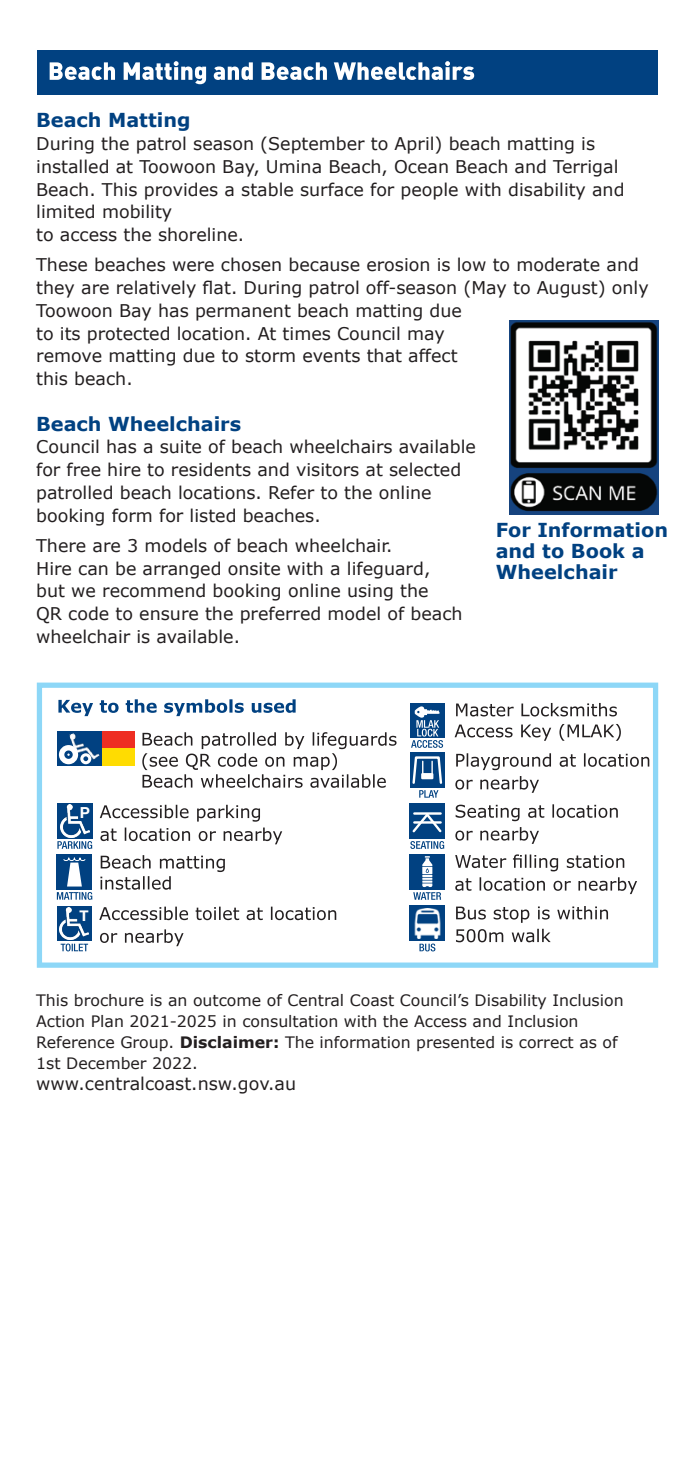
<style>
.page{position:relative;width:695px;height:1474px;background:#fff}
.page>*{position:absolute;margin:0;border:0;box-sizing:border-box;transform-origin:0 0}
.t1{font:700 19.25px/21px "Verdana";color:#014181}
.t2{font:17.5px/22.8px "Verdana";color:#231f20}
.t3{font:15.75px/21px "Verdana";color:#231f20}
.t4{font:700 15.22px "Helvetica Neue";color:#fff}
.t5{font:700 15.05px "Helvetica Neue";color:#fff}
.s1{font-weight:700}
</style>
<div class="page">
<div style="left:37px;top:682px;width:621px;height:285px;border:5px solid #8dd7f7"></div>
<svg style="left:142px;top:732px;width:254px;height:55px"></svg>
<svg style="left:58px;top:699px;width:237px;height:17px"></svg>
<div style="left:409px;top:854px;width:36px;height:35px;background:#014181"></div>
<svg style="left:413px;top:856px;width:28px;height:43px"></svg>
<svg style="left:455px;top:877px;width:182px;height:17px"></svg>
<svg style="left:455px;top:854px;width:169px;height:17px"></svg>
<div style="left:57px;top:906px;width:35px;height:34px;background:#014181"></div>
<img style="left:60px;top:907px;width:29px;height:32px">
<svg style="left:61px;top:943px;width:27px;height:8px"></svg>
<svg style="left:100px;top:929px;width:83px;height:17px"></svg>
<svg style="left:99px;top:906px;width:237px;height:14px"></svg>
<div style="left:57px;top:803px;width:35px;height:35px;background:#014181"></div>
<img style="left:60px;top:804px;width:29px;height:33px">
<svg style="left:57px;top:841px;width:35px;height:8px"></svg>
<svg style="left:100px;top:827px;width:182px;height:17px"></svg>
<svg style="left:100px;top:804px;width:160px;height:17px"></svg>
<div style="left:409px;top:906px;width:35px;height:35px;background:#014181"></div>
<img style="left:414px;top:908px;width:27px;height:30px">
<svg style="left:419px;top:943px;width:16px;height:8px"></svg>
<svg style="left:456px;top:928px;width:94px;height:14px"></svg>
<svg style="left:456px;top:906px;width:152px;height:16px"></svg>
<div style="left:57px;top:854px;width:35px;height:35px;background:#014181"></div>
<svg style="left:63px;top:857px;width:23px;height:29px"></svg>
<svg style="left:57px;top:892px;width:35px;height:7px"></svg>
<svg style="left:100px;top:855px;width:125px;height:34px"></svg>
<div style="left:409px;top:803px;width:36px;height:35px;background:#014181"></div>
<svg style="left:412px;top:812px;width:30px;height:21px"></svg>
<svg style="left:410px;top:841px;width:34px;height:8px"></svg>
<svg style="left:455px;top:827px;width:84px;height:17px"></svg>
<svg style="left:455px;top:804px;width:162px;height:17px"></svg>
<div style="left:409px;top:752px;width:35px;height:35px;background:#014181"></div>
<svg style="left:411px;top:756px;width:32px;height:41px"></svg>
<svg style="left:455px;top:776px;width:84px;height:16px"></svg>
<svg style="left:456px;top:753px;width:193px;height:17px"></svg>
<div style="left:409px;top:703px;width:35px;height:34px;background:#014181"></div>
<svg style="left:411px;top:706px;width:32px;height:42px"></svg>
<svg style="left:454px;top:724px;width:166px;height:16px"></svg>
<svg style="left:456px;top:703px;width:161px;height:13px"></svg>
<div style="left:100px;top:731px;width:35px;height:17px;background:#ee2e22"></div>
<div style="left:100px;top:748px;width:35px;height:18px;background:#ffdc01"></div>
<div style="left:57px;top:731px;width:45px;height:35px;background:#014181"></div>
<img style="left:69px;top:733px;width:31px;height:27px">
<svg style="left:59px;top:745px;width:32px;height:19px"></svg>
<div style="left:37px;top:50px;width:621px;height:44px;background:#014181"></div>
<img style="left:509px;top:320px;width:149px;height:194px">
<svg style="left:50px;top:61px;width:424px;height:23px"></svg>
<p class="t1" style="left:36px;top:109px;width:156px">Beach Matting</p>
<p class="t2" style="left:36px;top:132px;width:590px">During the patrol season (September to April) beach matting is installed at Toowoon Bay, Umina Beach, Ocean Beach and Terrigal Beach. This provides a stable surface for people with disability and limited mobility<br>to access the shoreline.</p>
<p class="t2" style="left:36px;top:253px;width:614px">These beaches were chosen because erosion is low to moderate and they are relatively flat. During patrol off-season (May to August) only Toowoon Bay has permanent beach matting due<br>to its protected location. At times Council may<br>remove matting due to storm events that affect<br>this beach.</p>
<p class="t1" style="left:36px;top:412px;width:206px">Beach Wheelchairs</p>
<p class="t2" style="left:36px;top:435px;width:441px">Council has a suite of beach wheelchairs available for free hire to residents and visitors at selected patrolled beach locations. Refer to the online booking form for listed beaches.</p>
<p class="t2" style="left:36px;top:534px;width:428px">There are 3 models of beach wheelchair.<br>Hire can be arranged onsite with a lifeguard, but we recommend booking online using the<br>QR code to ensure the preferred model of beach wheelchair is available.</p>
<p class="t1" style="left:495px;top:519px;width:174px">For Information and to Book a<br>Wheelchair</p>
<p class="t4" style="left:80px;top:801px;width:12px">P</p>
<p class="t5" style="left:79px;top:903px;width:11px">T</p>
<p class="t3" style="left:36px;top:989px;width:589px">This brochure is an outcome of Central Coast Council’s Disability Inclusion Action Plan 2021-2025 in consultation with the Access and Inclusion Reference Group. <span class="s1">Disclaimer:</span> The information presented is correct as of 1st December 2022.</p>
<p class="t2" style="left:36px;top:1072px;width:261px">www.centralcoast.nsw.gov.au</p>
</div>
